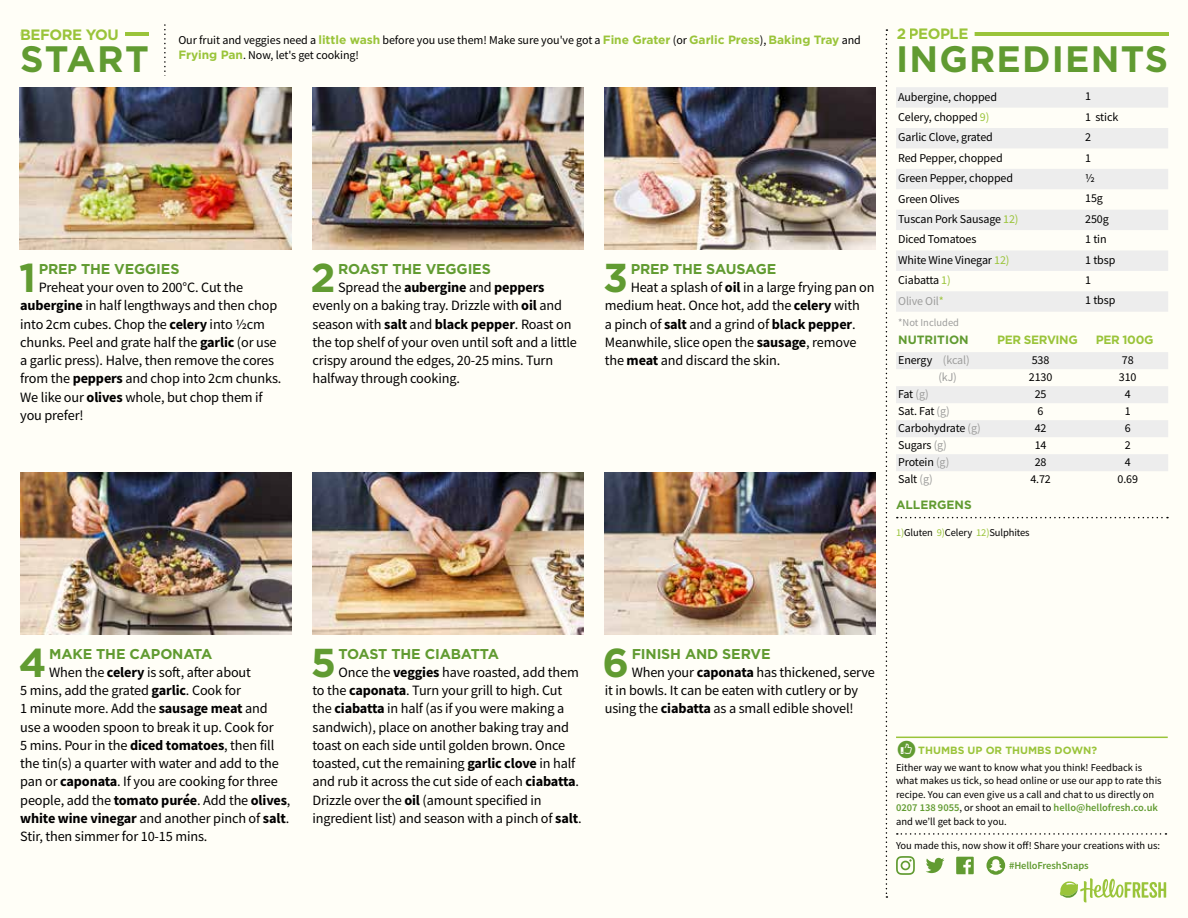
<style>
.page{position:relative;width:1188px;height:918px;background:#fffef7}
.page>*{position:absolute;margin:0;border:0;box-sizing:border-box;transform-origin:0 0}
.t1{font:700 40.35px "Gotham";color:#619b31}
.t2{font:700 36.75px "Gotham";letter-spacing:.035em;color:#619b31}
.t3{font:700 15px "Gotham";letter-spacing:-.03em;color:#9ac43a}
.t4{font:14.25px/18.3px "Source Sans Pro";letter-spacing:-.01em;color:#000}
.t5{font:700 14.25px "Gotham";letter-spacing:-.01em;color:#619b31}
.t6{font:12px/15.6px "Source Sans Pro";letter-spacing:-.01em;color:#000}
.t7{font:700 12px "Gotham";color:#619b31}
.t8{font:700 12px "Gotham";letter-spacing:-.03em;color:#9ac43a}
.t9{font:12px "Source Sans Pro";letter-spacing:-.01em;color:#9d9d9c}
.t10{font:10.5px/13.5px "Source Sans Pro";color:#000}
.t11{font:700 10.5px "Gotham";color:#9ac43a}
.t12{font:600 10.5px "Source Sans Pro";letter-spacing:-.01em;color:#619b31}
.t13{font:10.5px "Source Sans Pro";color:#9d9d9c}
.s1{color:#fff}
.s2{font-family:"Gotham";font-weight:700;color:#9ac43a}
.s3{font-weight:700}
.s4{color:#9ac43a}
.s5{color:#9d9d9c}
.s6{font-weight:600;color:#619b31}
</style>
<div class="page">
<svg style="left:896px;top:87px;width:272px;height:225px;fill:#ededed"></svg>
<hr style="left:896px;top:32px;width:272px;height:4px;background:#9ac43a">
<div style="left:896px;top:29px;width:79px;height:11px;background:#fffef7"></div>
<svg style="left:896px;top:352px;width:272px;height:119px"></svg>
<svg style="left:897px;top:517px;width:271px;height:1px"></svg>
<img style="left:604px;top:88px;width:272px;height:162px">
<img style="left:312px;top:88px;width:272px;height:162px">
<img style="left:20px;top:88px;width:272px;height:162px">
<img style="left:20px;top:472px;width:272px;height:162px">
<img style="left:312px;top:472px;width:272px;height:162px">
<img style="left:604px;top:472px;width:272px;height:162px">
<svg style="left:897px;top:833px;width:269px;height:2px"></svg>
<svg style="left:896px;top:856px;width:19px;height:19px"></svg>
<svg style="left:926px;top:858px;width:18px;height:15px"></svg>
<svg style="left:956px;top:857px;width:18px;height:17px"></svg>
<svg style="left:987px;top:856px;width:18px;height:19px"></svg>
<svg style="left:1060px;top:878px;width:106px;height:24px"></svg>
<hr style="left:896px;top:737px;width:272px;height:1px;background:#9ac43a">
<svg style="left:886px;top:29px;width:1px;height:869px"></svg>
<hr style="left:20px;top:32px;width:129px;height:3px;background:#9ac43a">
<div style="left:20px;top:29px;width:105px;height:11px;background:#fffef7"></div>
<p class="t3" style="left:20px;top:25px;width:106px">BEFORE YOU<span class="s1">-</span></p>
<h2 class="t2" style="left:20px;top:35px;width:130px">START</h2>
<p class="t6" style="left:178px;top:32px;width:684px">Our fruit and veggies need a <span class="s2">little wash</span> before you use them! Make sure you've got a <span class="s2">Fine Grater</span> (or <span class="s2">Garlic Press</span>), <span class="s2">Baking Tray</span> and<br><span class="s2">Frying Pan</span>. Now, let's get cooking!</p>
<h1 class="t1" style="left:19px;top:251px;width:19px">1</h1>
<p class="t5" style="left:39px;top:259px;width:142px">PREP THE VEGGIES</p>
<p class="t4" style="left:20px;top:278px;width:263px;text-indent:18px">Preheat your oven to 200°C. Cut the <span class="s3">aubergine</span> in half lengthways and then chop into 2cm cubes. Chop the <span class="s3">celery</span> into ½cm chunks. Peel and grate half the <span class="s3">garlic</span> (or use a garlic press). Halve, then remove the cores from the <span class="s3">peppers</span> and chop into 2cm chunks.<br>We like our <span class="s3">olives</span> whole, but chop them if you prefer!</p>
<h1 class="t1" style="left:311px;top:251px;width:27px">2</h1>
<p class="t5" style="left:338px;top:259px;width:154px">ROAST THE VEGGIES</p>
<p class="t4" style="left:313px;top:278px;width:266px;text-indent:26px">Spread the <span class="s3">aubergine</span> and <span class="s3">peppers </span>evenly on a baking tray. Drizzle with <span class="s3">oil</span> and season with <span class="s3">salt</span> and <span class="s3">black pepper</span>. Roast on the top shelf of your oven until soft and a little crispy around the edges, 20-25 mins. Turn halfway through cooking.</p>
<h1 class="t1" style="left:603px;top:251px;width:27px">3</h1>
<p class="t5" style="left:631px;top:259px;width:147px">PREP THE SAUSAGE</p>
<p class="t4" style="left:605px;top:278px;width:271px;text-indent:26px">Heat a splash of <span class="s3">oil</span> in a large frying pan on medium heat. Once hot, add the <span class="s3">celery</span> with<br>a pinch of <span class="s3">salt</span> and a grind of <span class="s3">black pepper</span>.<br>Meanwhile, slice open the <span class="s3">sausage</span>, remove the <span class="s3">meat</span> and discard the skin.</p>
<p class="t3" style="left:897px;top:24px;width:79px">2 PEOPLE<span class="s1">-</span></p>
<h2 class="t2" style="left:896px;top:35px;width:274px">INGREDIENTS</h2>
<p class="t6" style="left:898px;top:89px;width:100px">Aubergine, chopped</p>
<p class="t6" style="left:1085px;top:88px;width:7px">1</p>
<p class="t6" style="left:898px;top:109px;width:93px">Celery, chopped <span class="s4">9)</span></p>
<p class="t6" style="left:1085px;top:109px;width:35px">1 stick</p>
<p class="t6" style="left:898px;top:130px;width:96px">Garlic Clove, grated</p>
<p class="t6" style="left:1085px;top:129px;width:7px">2</p>
<p class="t6" style="left:898px;top:150px;width:106px">Red Pepper, chopped</p>
<p class="t6" style="left:1085px;top:150px;width:7px">1</p>
<p class="t6" style="left:898px;top:170px;width:116px">Green Pepper, chopped</p>
<p class="t6" style="left:1085px;top:170px;width:11px">½</p>
<p class="t6" style="left:898px;top:191px;width:63px">Green Olives</p>
<p class="t6" style="left:1085px;top:191px;width:19px">15g</p>
<p class="t6" style="left:898px;top:211px;width:122px">Tuscan Pork Sausage <span class="s4">12)</span></p>
<p class="t6" style="left:1085px;top:211px;width:25px">250g</p>
<p class="t6" style="left:898px;top:232px;width:80px">Diced Tomatoes</p>
<p class="t6" style="left:1085px;top:231px;width:23px">1 tin</p>
<p class="t6" style="left:898px;top:252px;width:113px">White Wine Vinegar <span class="s4">12)</span></p>
<p class="t6" style="left:1085px;top:252px;width:32px">1 tbsp</p>
<p class="t6" style="left:898px;top:272px;width:54px">Ciabatta <span class="s4">1)</span></p>
<p class="t6" style="left:1085px;top:272px;width:7px">1</p>
<p class="t9" style="left:898px;top:293px;width:47px">Olive Oil<span class="s4">*</span></p>
<p class="t6" style="left:1085px;top:293px;width:32px">1 tbsp</p>
<p class="t13" style="left:898px;top:316px;width:62px">*Not Included</p>
<p class="t7" style="left:898px;top:331px;width:72px">NUTRITION</p>
<p class="t8" style="left:997px;top:331px;width:82px">PER SERVING</p>
<p class="t8" style="left:1096px;top:331px;width:59px">PER 100G</p>
<p class="t6" style="left:898px;top:352px;width:73px">Energy <span class="s5">(kcal)</span></p>
<p class="t6" style="left:1032px;top:352px;width:19px">538</p>
<p class="t6" style="left:1122px;top:352px;width:13px">78</p>
<p class="t9" style="left:938px;top:369px;width:20px">(kJ)</p>
<p class="t6" style="left:1029px;top:369px;width:25px">2130</p>
<p class="t6" style="left:1119px;top:369px;width:19px">310</p>
<p class="t6" style="left:898px;top:386px;width:32px">Fat <span class="s5">(g)</span></p>
<p class="t6" style="left:1035px;top:386px;width:13px">25</p>
<p class="t6" style="left:1125px;top:386px;width:7px">4</p>
<p class="t6" style="left:898px;top:403px;width:53px">Sat. Fat <span class="s5">(g)</span></p>
<p class="t6" style="left:1038px;top:403px;width:7px">6</p>
<p class="t6" style="left:1125px;top:403px;width:7px">1</p>
<p class="t6" style="left:898px;top:420px;width:84px">Carbohydrate <span class="s5">(g)</span></p>
<p class="t6" style="left:1035px;top:420px;width:13px">42</p>
<p class="t6" style="left:1125px;top:420px;width:7px">6</p>
<p class="t6" style="left:898px;top:437px;width:50px">Sugars <span class="s5">(g)</span></p>
<p class="t6" style="left:1035px;top:437px;width:13px">14</p>
<p class="t6" style="left:1125px;top:437px;width:7px">2</p>
<p class="t6" style="left:898px;top:454px;width:53px">Protein <span class="s5">(g)</span></p>
<p class="t6" style="left:1035px;top:454px;width:13px">28</p>
<p class="t6" style="left:1125px;top:454px;width:7px">4</p>
<p class="t6" style="left:898px;top:471px;width:36px">Salt <span class="s5">(g)</span></p>
<p class="t6" style="left:1030px;top:471px;width:22px">4.72</p>
<p class="t6" style="left:1118px;top:471px;width:22px">0.69</p>
<p class="t7" style="left:896px;top:497px;width:77px">ALLERGENS</p>
<p class="t10" style="left:896px;top:525px;width:135px"><span class="s4">1)</span>Gluten <span class="s4">9)</span>Celery <span class="s4">12)</span>Sulphites</p>
<h1 class="t1" style="left:19px;top:636px;width:29px">4</h1>
<p class="t5" style="left:49px;top:644px;width:165px">MAKE THE CAPONATA</p>
<p class="t4" style="left:20px;top:663px;width:272px;text-indent:29px">When the <span class="s3">celery</span> is soft, after about<br>5 mins, add the grated <span class="s3">garlic</span>. Cook for<br>1 minute more. Add the <span class="s3">sausage meat</span> and use a wooden spoon to break it up. Cook for<br>5 mins. Pour in the <span class="s3">diced tomatoes</span>, then fill the tin(s) a quarter with water and add to the pan or <span class="s3">caponata</span>. If you are cooking for three people, add the <span class="s3">tomato purée</span>. Add the <span class="s3">olives</span>, <span class="s3">white wine vinegar</span> and another pinch of <span class="s3">salt</span>.<br>Stir, then simmer for 10-15 mins.</p>
<h1 class="t1" style="left:311px;top:636px;width:27px">5</h1>
<p class="t5" style="left:339px;top:644px;width:162px">TOAST THE CIABATTA</p>
<p class="t4" style="left:313px;top:663px;width:271px;text-indent:26px">Once the <span class="s3">veggies</span> have roasted, add them to the <span class="s3">caponata</span>. Turn your grill to high. Cut the <span class="s3">ciabatta</span> in half (as if you were making a sandwich), place on another baking tray and toast on each side until golden brown. Once toasted, cut the remaining <span class="s3">garlic clove</span> in half and rub it across the cut side of each <span class="s3">ciabatta</span>.<br>Drizzle over the <span class="s3">oil</span> (amount specified in ingredient list) and season with a pinch of <span class="s3">salt</span>.</p>
<h1 class="t1" style="left:603px;top:636px;width:28px">6</h1>
<p class="t5" style="left:632px;top:644px;width:140px">FINISH AND SERVE</p>
<p class="t4" style="left:605px;top:663px;width:272px;text-indent:27px">When your <span class="s3">caponata</span> has thickened, serve it in bowls. It can be eaten with cutlery or by using the <span class="s3">ciabatta</span> as a small edible shovel!</p>
<p class="t11" style="left:918px;top:744px;width:180px">THUMBS UP OR THUMBS DOWN?</p>
<p class="t10" style="left:896px;top:760px;width:267px">Either way we want to know what you think! Feedback is what makes us tick, so head online or use our app to rate this recipe. You can even give us a call and chat to us directly on <span class="s6">0207 138 9055</span>, or shoot an email to <span class="s6">hello@hellofresh.co.uk </span>and we’ll get back to you.</p>
<p class="t10" style="left:896px;top:839px;width:266px">You made this, now show it off! Share your creations with us:</p>
<p class="t12" style="left:1009px;top:858px;width:81px">#HelloFreshSnaps</p>
</div>
